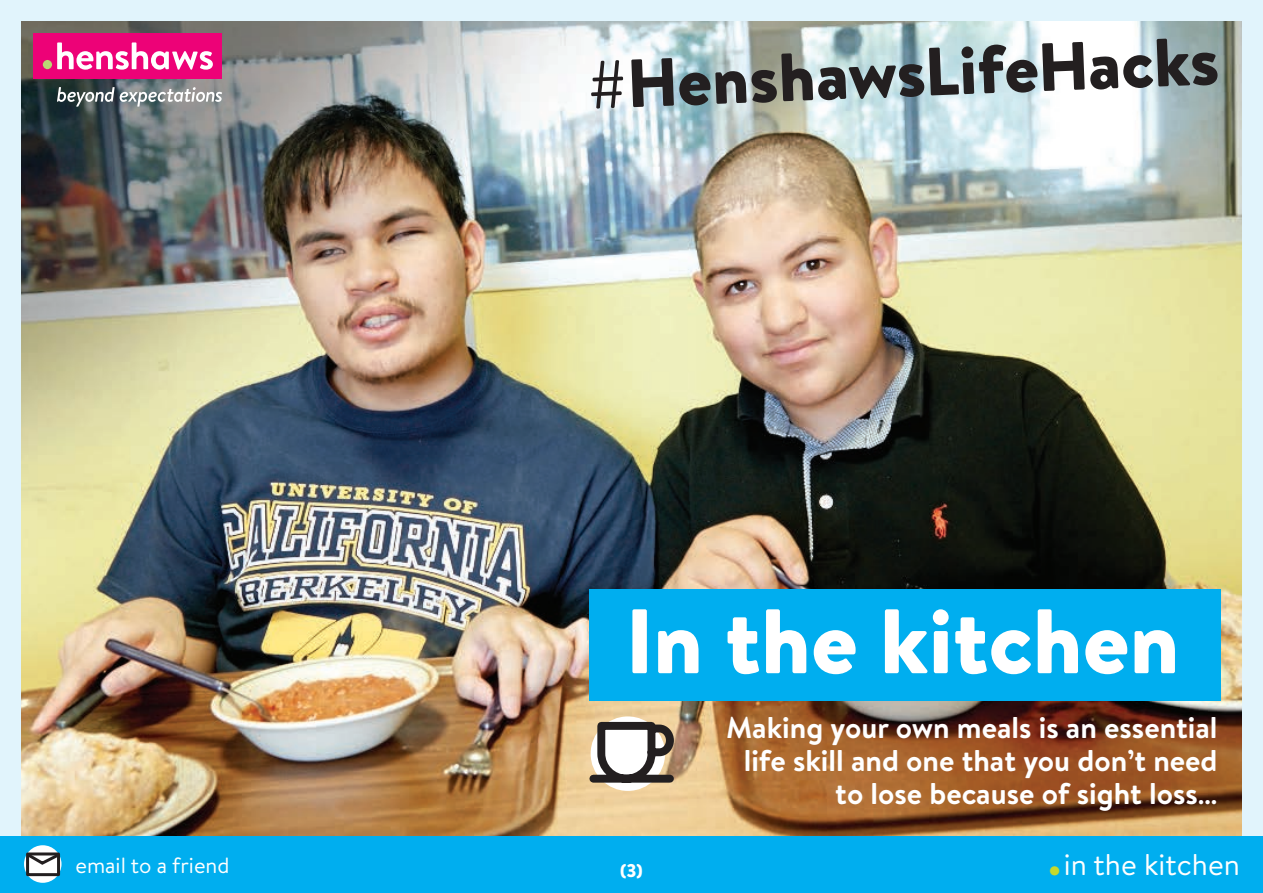
<style>
.page{position:relative;width:1263px;height:893px;background:#e1f4fc}
.page>*{position:absolute;margin:0;border:0;box-sizing:border-box;transform-origin:0 0}
.t1{font:900 91.35px "Brandon Text";color:#fff}
.t2{font:900 67.95px "Brandon Text";color:#231f20}
.t3{font:700 30px/33px "Brandon Text";color:#fff;text-align:right}
.t4{font:30px "Brandon Text";color:#fff}
.t5{font:22.05px "Brandon Text";color:#fff}
.t6{font:900 18.45px "Brandon Text";color:#fff}
.s1{font-weight:900;font-size:42px;color:#c6d92d}
</style>
<div class="page">
<img style="left:21px;top:21px;width:1221px;height:816px">
<svg style="left:591px;top:716px;width:74px;height:75px"></svg>
<svg style="left:575px;top:722px;width:105px;height:80px;background:#b9aa95"></svg>
<div style="left:0;top:837px;width:1263px;height:56px;background:#00aeef"></div>
<div style="left:24px;top:845px;width:37px;height:38px;background:#fff;border-radius:50%"></div>
<div style="left:26px;top:852px;width:34px;height:24px;border:3px solid #231f20"></div>
<svg style="left:24px;top:851px;width:38px;height:15px"></svg>
<div style="left:589px;top:589px;width:631px;height:111px;background:#00aeef"></div>
<div style="left:34px;top:33px;width:188px;height:46px;background:#ed0277"></div>
<svg style="left:43px;top:42px;width:170px;height:28px"></svg>
<svg style="left:57px;top:87px;width:165px;height:20px;background:#878f91"></svg>
<h2 class="t2" style="left:586px;top:36px;width:634px;rotate:-2deg">#HenshawsLifeHacks</h2>
<h1 class="t1" style="left:625px;top:577px;width:556px">In the kitchen</h1>
<p class="t3" style="left:726px;top:710px;width:493px">Making your own meals is an essential life skill and one that you don’t need to lose because of sight loss…</p>
<p class="t5" style="left:75px;top:850px;width:156px">email to a friend</p>
<p class="t6" style="left:620px;top:857px;width:24px">(3)</p>
<p class="t4" style="left:1049px;top:844px;width:193px"><span class="s1">.</span>in the kitchen</p>
</div>
